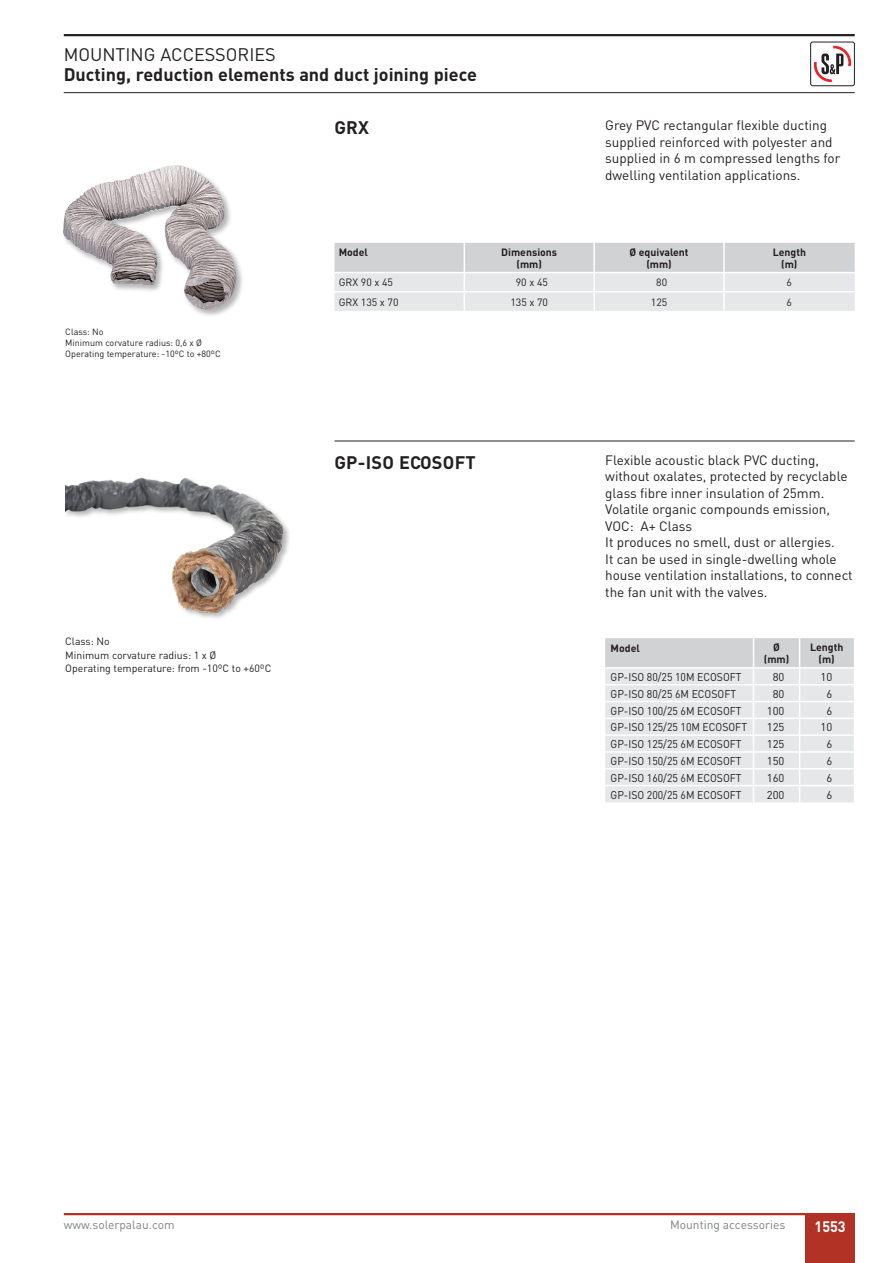
<style>
.page{position:relative;width:893px;height:1263px;background:#fff}
.page>*{position:absolute;margin:0;border:0;box-sizing:border-box;transform-origin:0 0}
.t1{font:700 18px "DIN";color:#231f20}
.t2{font:18px "DIN";color:#231f20}
.t3{font:700 15px "DIN";color:#fff;scale:.95 1}
.t4{font:13.5px/16.5px "DIN";color:#231f20}
.t5{font:12px "DIN";color:#808285}
.t6{font:11.25px "DIN";color:#231f20;scale:.93 1}
.t7{font:11.25px "DIN";color:#231f20}
.t8{font:10.5px/13.5px "DIN";color:#231f20}
.t9{font:700 10.5px/12px "DIN";color:#231f20;text-align:center}
.t10{font:9px/10.8px "DIN";color:#231f20}
</style>
<div class="page">
<div style="left:805px;top:1214px;width:50px;height:49px;background:#b23326"></div>
<hr style="left:64px;top:34px;width:791px;height:2px;background:#231f20">
<hr style="left:64px;top:92px;width:791px;height:1px;background:#231f20">
<svg style="left:814px;top:46px;width:37px;height:36px"></svg>
<div style="left:810px;top:42px;width:45px;height:44px;border:1px solid #231f20;border-radius:2px"></div>
<hr style="left:64px;top:1213px;width:791px;height:2px;background:#b23326">
<div style="left:61px;top:164px;width:183px;height:153px;background:#231f20;opacity:.33"></div>
<img style="left:63px;top:165px;width:173px;height:145px">
<svg style="left:334px;top:243px;width:521px;height:68px;background:#dedfe1"></svg>
<hr style="left:724px;top:291px;width:131px;height:1px;background:#fff">
<hr style="left:334px;top:441px;width:521px;height:1px;background:#231f20">
<img style="left:65px;top:477px;width:224px;height:141px">
<svg style="left:605px;top:638px;width:249px;height:164px;background:#e4e5e7"></svg>
<h1 class="t2" style="left:64px;top:43px;width:214px">MOUNTING ACCESSORIES</h1>
<h1 class="t1" style="left:64px;top:62px;width:415px">Ducting, reduction elements and duct joining piece</h1>
<h1 class="t1" style="left:334px;top:116px;width:36px">GRX</h1>
<p class="t4" style="left:605px;top:117px;width:237px">Grey PVC rectangular flexible ducting supplied reinforced with polyester and supplied in 6 m compressed lengths for dwelling ventilation applications.</p>
<p class="t10" style="left:65px;top:327px;width:157px">Class: No<br>Minimum corvature radius: 0,6 x Ø<br>Operating temperature: -10ºC to +80ºC</p>
<p class="t8" style="left:65px;top:634px;width:208px">Class: No<br>Minimum corvature radius: 1 x Ø<br>Operating temperature: from -10ºC to +60ºC</p>
<p class="t9" style="left:339px;top:246px;width:31px">Model</p>
<p class="t9" style="left:501px;top:246px;width:57px">Dimensions (mm)</p>
<p class="t9" style="left:629px;top:246px;width:61px">Ø equivalent (mm)</p>
<p class="t9" style="left:773px;top:246px;width:35px">Length (m)</p>
<p class="t8" style="left:339px;top:276px;width:56px">GRX 90 x 45</p>
<p class="t8" style="left:516px;top:276px;width:34px">90 x 45</p>
<p class="t8" style="left:656px;top:276px;width:12px">80</p>
<p class="t8" style="left:787px;top:276px;width:7px">6</p>
<p class="t8" style="left:339px;top:295px;width:61px">GRX 135 x 70</p>
<p class="t8" style="left:510px;top:295px;width:39px">135 x 70</p>
<p class="t8" style="left:651px;top:295px;width:18px">125</p>
<p class="t8" style="left:787px;top:295px;width:7px">6</p>
<h1 class="t1" style="left:334px;top:451px;width:143px">GP-ISO ECOSOFT</h1>
<p class="t4" style="left:605px;top:451px;width:249px">Flexible acoustic black PVC ducting, without oxalates, protected by recyclable glass fibre inner insulation of 25mm.<br>Volatile organic compounds emission, VOC: A+ Class<br>It produces no smell, dust or allergies.<br>It can be used in single-dwelling whole house ventilation installations, to connect the fan unit with the valves.</p>
<p class="t9" style="left:611px;top:642px;width:31px">Model</p>
<p class="t9" style="left:764px;top:641px;width:27px">Ø (mm)</p>
<p class="t9" style="left:810px;top:641px;width:35px">Length (m)</p>
<p class="t6" style="left:611px;top:670px;width:142px">GP-ISO 80/25 10M ECOSOFT</p>
<p class="t7" style="left:773px;top:670px;width:13px">80</p>
<p class="t7" style="left:821px;top:670px;width:13px">10</p>
<p class="t6" style="left:611px;top:687px;width:137px">GP-ISO 80/25 6M ECOSOFT</p>
<p class="t7" style="left:773px;top:687px;width:13px">80</p>
<p class="t7" style="left:826px;top:687px;width:7px">6</p>
<p class="t6" style="left:611px;top:703px;width:142px">GP-ISO 100/25 6M ECOSOFT</p>
<p class="t7" style="left:767px;top:703px;width:19px">100</p>
<p class="t7" style="left:826px;top:703px;width:7px">6</p>
<p class="t6" style="left:611px;top:720px;width:148px">GP-ISO 125/25 10M ECOSOFT</p>
<p class="t7" style="left:767px;top:720px;width:19px">125</p>
<p class="t7" style="left:821px;top:720px;width:13px">10</p>
<p class="t6" style="left:611px;top:737px;width:142px">GP-ISO 125/25 6M ECOSOFT</p>
<p class="t7" style="left:767px;top:737px;width:19px">125</p>
<p class="t7" style="left:826px;top:737px;width:7px">6</p>
<p class="t6" style="left:611px;top:754px;width:142px">GP-ISO 150/25 6M ECOSOFT</p>
<p class="t7" style="left:767px;top:754px;width:19px">150</p>
<p class="t7" style="left:826px;top:754px;width:7px">6</p>
<p class="t6" style="left:611px;top:771px;width:142px">GP-ISO 160/25 6M ECOSOFT</p>
<p class="t7" style="left:767px;top:771px;width:19px">160</p>
<p class="t7" style="left:826px;top:771px;width:7px">6</p>
<p class="t6" style="left:611px;top:787px;width:142px">GP-ISO 200/25 6M ECOSOFT</p>
<p class="t7" style="left:767px;top:787px;width:19px">200</p>
<p class="t7" style="left:826px;top:787px;width:7px">6</p>
<p class="t5" style="left:64px;top:1217px;width:112px">www.solerpalau.com</p>
<p class="t5" style="left:670px;top:1217px;width:117px">Mounting accessories</p>
<p class="t3" style="left:815px;top:1217px;width:34px">1553</p>
</div>
